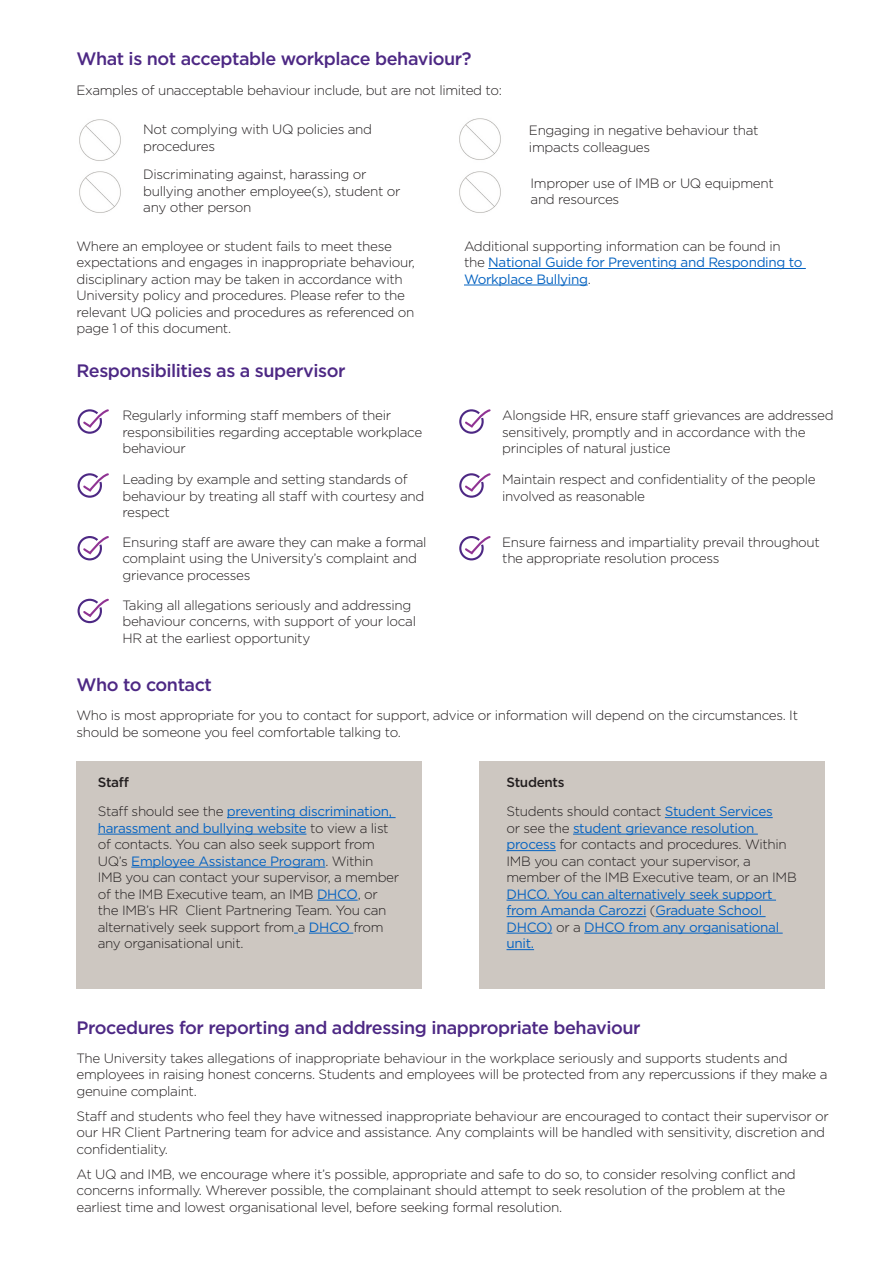
<style>
.page{position:relative;width:893px;height:1263px;background:#fff}
.page>*{position:absolute;margin:0;border:0;box-sizing:border-box;transform-origin:0 0}
.Body_heading{font:500 18px "Gotham";letter-spacing:-.025em;color:#4d2884}
.Body_copy{font:300 13.5px/16.5px "Gotham";letter-spacing:-.025em;color:#231f20}
.Body_copy-2{font:13.5px/16.5px "Gotham";letter-spacing:-.025em;color:#0563c1}
.s1{font-weight:300;color:#231f20}
.s2{font-weight:500;color:#231f20}
.s3{font-weight:400;color:#0563c1}
.s4{font-weight:500}
</style>
<div class="page">
<div style="left:77px;top:761px;width:345px;height:227px;background:#cdc7c1"></div>
<div style="left:480px;top:761px;width:345px;height:227px;background:#cdc7c1"></div>
<hr style="left:227px;top:817px;width:169px;height:1px;background:#0563c1">
<hr style="left:98px;top:834px;width:208px;height:1px;background:#0563c1">
<hr style="left:131px;top:867px;width:194px;height:1px;background:#0563c1">
<hr style="left:317px;top:900px;width:41px;height:1px;background:#0563c1">
<hr style="left:309px;top:933px;width:44px;height:1px;background:#0563c1">
<hr style="left:665px;top:817px;width:108px;height:1px;background:#0563c1">
<hr style="left:573px;top:834px;width:185px;height:1px;background:#0563c1">
<hr style="left:506px;top:850px;width:50px;height:1px;background:#0563c1">
<hr style="left:506px;top:900px;width:270px;height:1px;background:#0563c1">
<hr style="left:506px;top:916px;width:140px;height:1px;background:#0563c1">
<hr style="left:655px;top:916px;width:111px;height:1px;background:#0563c1">
<hr style="left:506px;top:933px;width:46px;height:1px;background:#0563c1">
<hr style="left:584px;top:933px;width:199px;height:1px;background:#0563c1">
<svg style="left:506px;top:949px;width:28px;height:1px"></svg>
<hr style="left:488px;top:268px;width:318px;height:1px;background:#0563c1">
<hr style="left:464px;top:285px;width:124px;height:1px;background:#0563c1">
<img style="left:79px;top:171px;width:42px;height:42px">
<img style="left:79px;top:119px;width:42px;height:42px">
<img style="left:459px;top:171px;width:42px;height:42px">
<img style="left:459px;top:118px;width:42px;height:42px">
<svg style="left:77px;top:409px;width:32px;height:25px"></svg>
<svg style="left:77px;top:473px;width:32px;height:25px"></svg>
<svg style="left:77px;top:536px;width:32px;height:25px"></svg>
<svg style="left:77px;top:598px;width:32px;height:26px"></svg>
<svg style="left:459px;top:409px;width:32px;height:25px"></svg>
<svg style="left:459px;top:473px;width:32px;height:25px"></svg>
<svg style="left:459px;top:536px;width:32px;height:25px"></svg>
<p class="Body_heading" style="left:77px;top:47px;width:396px">What is not acceptable workplace behaviour?</p>
<p class="Body_copy" style="left:77px;top:81px;width:427px">Examples of unacceptable behaviour include, but are not limited to:</p>
<p class="Body_copy" style="left:143px;top:121px;width:230px">Not complying with UQ policies and procedures</p>
<p class="Body_copy" style="left:529px;top:122px;width:231px">Engaging in negative behaviour that impacts colleagues</p>
<p class="Body_copy" style="left:143px;top:166px;width:259px">Discriminating against, harassing or bullying another employee(s), student or any other person</p>
<p class="Body_copy" style="left:531px;top:174px;width:245px">Improper use of IMB or UQ equipment and resources</p>
<p class="Body_copy" style="left:77px;top:237px;width:340px">Where an employee or student fails to meet these expectations and engages in inappropriate behaviour, disciplinary action may be taken in accordance with University policy and procedures. Please refer to the relevant UQ policies and procedures as referenced on page 1 of this document.</p>
<p class="Body_copy-2" style="left:464px;top:237px;width:340px"><span class="s1">Additional supporting information can be found in the</span> National Guide for Preventing and Responding to<br>Workplace Bullying<span class="s1">.</span></p>
<p class="Body_heading" style="left:77px;top:359px;width:271px">Responsibilities as a supervisor</p>
<p class="Body_copy" style="left:122px;top:407px;width:301px">Regularly informing staff members of their responsibilities regarding acceptable workplace behaviour</p>
<p class="Body_copy" style="left:122px;top:471px;width:303px">Leading by example and setting standards of behaviour by treating all staff with courtesy and respect</p>
<p class="Body_copy" style="left:122px;top:533px;width:306px">Ensuring staff are aware they can make a formal complaint using the University’s complaint and grievance processes</p>
<p class="Body_copy" style="left:122px;top:596px;width:295px">Taking all allegations seriously and addressing behaviour concerns, with support of your local<br>HR at the earliest opportunity</p>
<p class="Body_copy" style="left:502px;top:407px;width:333px">Alongside HR, ensure staff grievances are addressed sensitively, promptly and in accordance with the principles of natural justice</p>
<p class="Body_copy" style="left:502px;top:471px;width:315px">Maintain respect and confidentiality of the people involved as reasonable</p>
<p class="Body_copy" style="left:502px;top:533px;width:319px">Ensure fairness and impartiality prevail throughout the appropriate resolution process</p>
<p class="Body_heading" style="left:77px;top:673px;width:137px">Who to contact</p>
<p class="Body_copy" style="left:77px;top:707px;width:723px">Who is most appropriate for you to contact for support, advice or information will depend on the circumstances. It should be someone you feel comfortable talking to.</p>
<p class="Body_copy-2" style="left:98px;top:767px;width:296px;line-height:29.2px"><span class="s2">Staff<br></span><span class="s1">Staff should see the</span> preventing discrimination,</p>
<p class="Body_copy" style="left:98px;top:819px;width:303px"><span class="s3">harassment and bullying website</span> to view a list of contacts. You can also seek support from UQ’s <span class="s3">Employee Assistance Program</span>. Within IMB you can contact your supervisor, a member of the IMB Executive team, an IMB <span class="s3">DHCO</span>, or the IMB’s HR Client Partnering Team. You can alternatively seek support from a <span class="s3">DHCO</span> from any organisational unit.</p>
<p class="Body_copy" style="left:506px;top:767px;width:268px;line-height:29.2px"><span class="s4">Students<br></span>Students should contact <span class="s3">Student Services</span></p>
<p class="Body_copy" style="left:506px;top:819px;width:292px">or see the <span class="s3">student grievance resolution process</span> for contacts and procedures. Within IMB you can contact your supervisor, a member of the IMB Executive team, or an IMB</p>
<p class="Body_copy-2" style="left:506px;top:885px;width:274px">DHCO. You can alternatively seek support from Amanda Carozzi <span class="s1">(</span>Graduate School<br>DHCO) <span class="s1">or a</span> DHCO from any organisational unit.</p>
<p class="Body_heading" style="left:77px;top:1015px;width:565px">Procedures for reporting and addressing inappropriate behaviour</p>
<p class="Body_copy" style="left:77px;top:1049px;width:753px">The University takes allegations of inappropriate behaviour in the workplace seriously and supports students and employees in raising honest concerns. Students and employees will be protected from any repercussions if they make a genuine complaint.</p>
<p class="Body_copy" style="left:77px;top:1107px;width:754px">Staff and students who feel they have witnessed inappropriate behaviour are encouraged to contact their supervisor or our HR Client Partnering team for advice and assistance. Any complaints will be handled with sensitivity, discretion and confidentiality.</p>
<p class="Body_copy" style="left:77px;top:1165px;width:721px">At UQ and IMB, we encourage where it’s possible, appropriate and safe to do so, to consider resolving conflict and concerns informally. Wherever possible, the complainant should attempt to seek resolution of the problem at the earliest time and lowest organisational level, before seeking formal resolution.</p>
</div>
